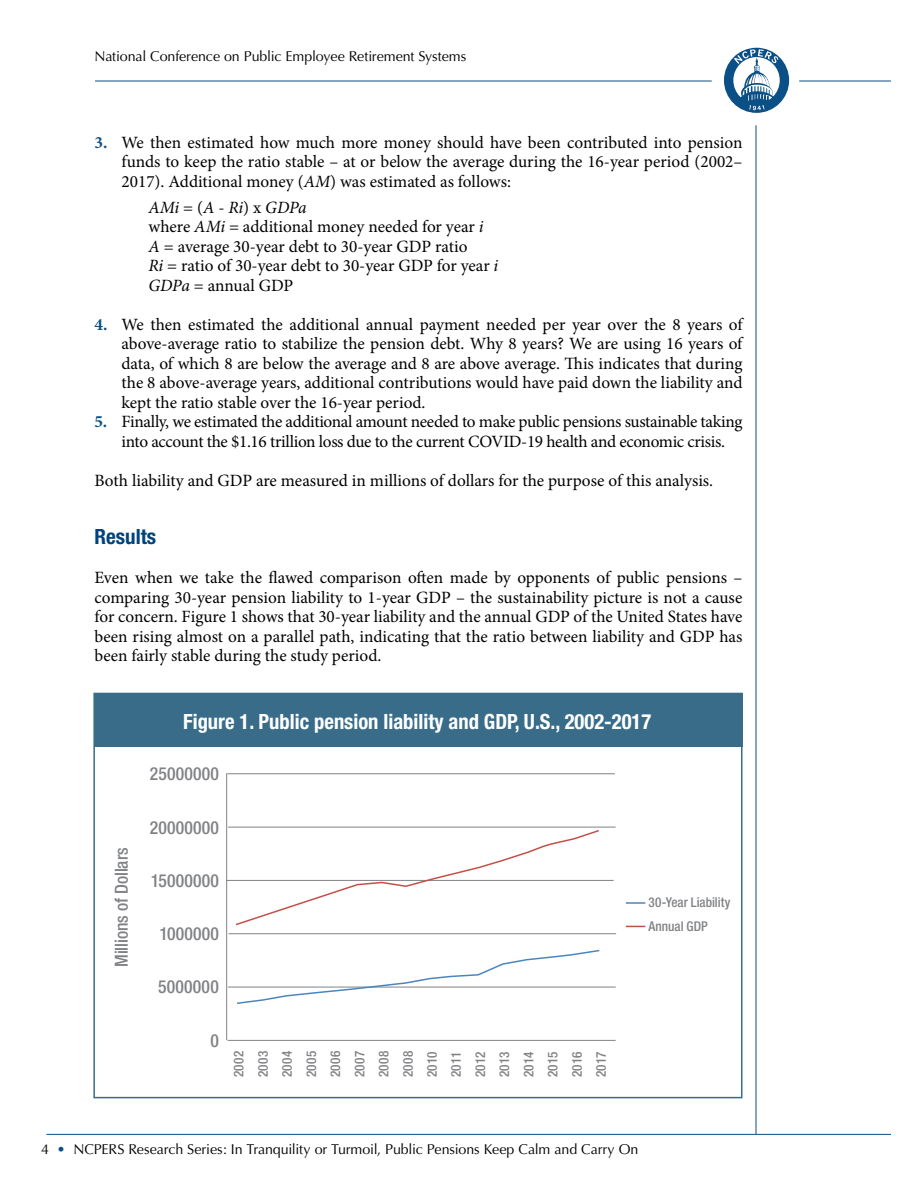
<style>
.page{position:relative;width:918px;height:1188px;background:#fff}
.page>*{position:absolute;margin:0;border:0;box-sizing:border-box;transform-origin:0 0}
.t1{font:700 condensed 21px "Helvetica Neue";color:#fff}
.t2{font:700 condensed 21px "Helvetica Neue";color:#00437b}
.t3{font:500 condensed 18px "Helvetica Neue";letter-spacing:.015em;color:#808285}
.t4{font:500 condensed 18px "Helvetica Neue";letter-spacing:-.005em;color:#808285}
.t5{font:17.25px/19.5px "Minion Pro";letter-spacing:-.01em;color:#000;text-align:justify}
.t6{font:14.25px "Optima";letter-spacing:-.005em;color:#000}
.t7{font:500 condensed 13.5px/24.2px "Helvetica Neue";letter-spacing:.015em;color:#808285;text-align:justify}
.s1{font-weight:700;color:#0a4f85}
.s2{font-style:italic}
.s3{color:#0a4f85}
</style>
<div class="page">
<hr style="left:95px;top:81px;width:617px;height:1px;background:#0a4f85">
<hr style="left:46px;top:1134px;width:845px;height:1px;background:#0a4f85">
<hr style="left:799px;top:81px;width:92px;height:1px;background:#0a4f85">
<hr style="left:756px;top:125px;width:1px;height:1009px;background:#0a4f85">
<svg style="left:724px;top:48px;width:65px;height:65px"></svg>
<div style="left:94px;top:693px;width:648px;height:54px;background:#396c89"></div>
<hr style="left:226px;top:773px;width:1px;height:267px;background:#808285">
<hr style="left:227px;top:773px;width:388px;height:1px;background:#808285">
<hr style="left:228px;top:827px;width:388px;height:1px;background:#808285">
<hr style="left:226px;top:880px;width:388px;height:1px;background:#808285">
<hr style="left:229px;top:933px;width:387px;height:1px;background:#808285">
<hr style="left:228px;top:987px;width:388px;height:1px;background:#808285">
<hr style="left:228px;top:1040px;width:388px;height:1px;background:#808285">
<svg style="left:234px;top:830px;width:367px;height:96px"></svg>
<svg style="left:235px;top:949px;width:366px;height:55px"></svg>
<svg style="left:626px;top:902px;width:19px;height:2px"></svg>
<svg style="left:626px;top:926px;width:19px;height:1px"></svg>
<p class="t6" style="left:94px;top:48px;width:373px">National Conference on Public Employee Retirement Systems</p>
<p class="t5" style="left:121px;top:132px;width:623px;text-indent:-27px"><span class="s1">3.</span> We then estimated how much more money should have been contributed into pension funds to keep the ratio stable – at or below the average during the 16-year period (2002– 2017). Additional money (<span class="s2">AM</span>) was estimated as follows:</p>
<p class="t5" style="left:148px;top:198px;width:351px;text-align:left"><span class="s2">AMi</span> = (<span class="s2">A</span> - <span class="s2">Ri</span>) x <span class="s2">GDPa<br></span>where <span class="s2">AMi</span> = additional money needed for year <span class="s2">i A</span> = average 30-year debt to 30-year GDP ratio<br><span class="s2">Ri</span> = ratio of 30-year debt to 30-year GDP for year <span class="s2">i GDPa</span> = annual GDP</p>
<p class="t5" style="left:121px;top:315px;width:623px;text-indent:-27px"><span class="s1">4.</span> We then estimated the additional annual payment needed per year over the 8 years of above-average ratio to stabilize the pension debt. Why 8 years? We are using 16 years of data, of which 8 are below the average and 8 are above average. This indicates that during the 8 above-average years, additional contributions would have paid down the liability and kept the ratio stable over the 16-year period.</p>
<p class="t5" style="left:94px;top:412px;width:650px;text-align:center"><span class="s1">5.</span> Finally, we estimated the additional amount needed to make public pensions sustainable taking into account the $1.16 trillion loss due to the current COVID-19 health and economic crisis.</p>
<p class="t5" style="left:94px;top:471px;width:620px">Both liability and GDP are measured in millions of dollars for the purpose of this analysis.</p>
<p class="t2" style="left:94px;top:524px;width:63px">Results</p>
<p class="t5" style="left:94px;top:568px;width:650px">Even when we take the flawed comparison often made by opponents of public pensions – comparing 30-year pension liability to 1-year GDP – the sustainability picture is not a cause for concern. Figure 1 shows that 30-year liability and the annual GDP of the United States have been rising almost on a parallel path, indicating that the ratio between liability and GDP has been fairly stable during the study period.</p>
<p class="t1" style="left:183px;top:708px;width:470px">Figure 1. Public pension liability and GDP, U.S., 2002-2017</p>
<p class="t3" style="left:150px;top:763px;width:71px">25000000</p>
<p class="t4" style="left:111px;top:967px;width:122px;rotate:-90deg">Millions of Dollars</p>
<p class="t3" style="left:150px;top:817px;width:71px">20000000</p>
<p class="t3" style="left:151px;top:870px;width:70px">15000000</p>
<p class="t3" style="left:159px;top:923px;width:61px">1000000</p>
<p class="t3" style="left:158px;top:976px;width:62px">5000000</p>
<p class="t3" style="left:211px;top:1030px;width:10px">0</p>
<p class="t7" style="left:227px;top:1077px;width:28px;rotate:-90deg">2002<br>2003<br>2004<br>2005<br>2006<br>2007<br>2008<br>2008<br>2010<br>2011<br>2012<br>2013<br>2014<br>2015<br>2016<br>2017</p>
<p class="t7" style="left:649px;top:890px;width:83px">30-Year Liability</p>
<p class="t7" style="left:649px;top:914px;width:61px">Annual GDP</p>
<p class="t6" style="left:41px;top:1141px;width:599px">4 <span class="s3">•</span> NCPERS Research Series: In Tranquility or Turmoil, Public Pensions Keep Calm and Carry On</p>
</div>
